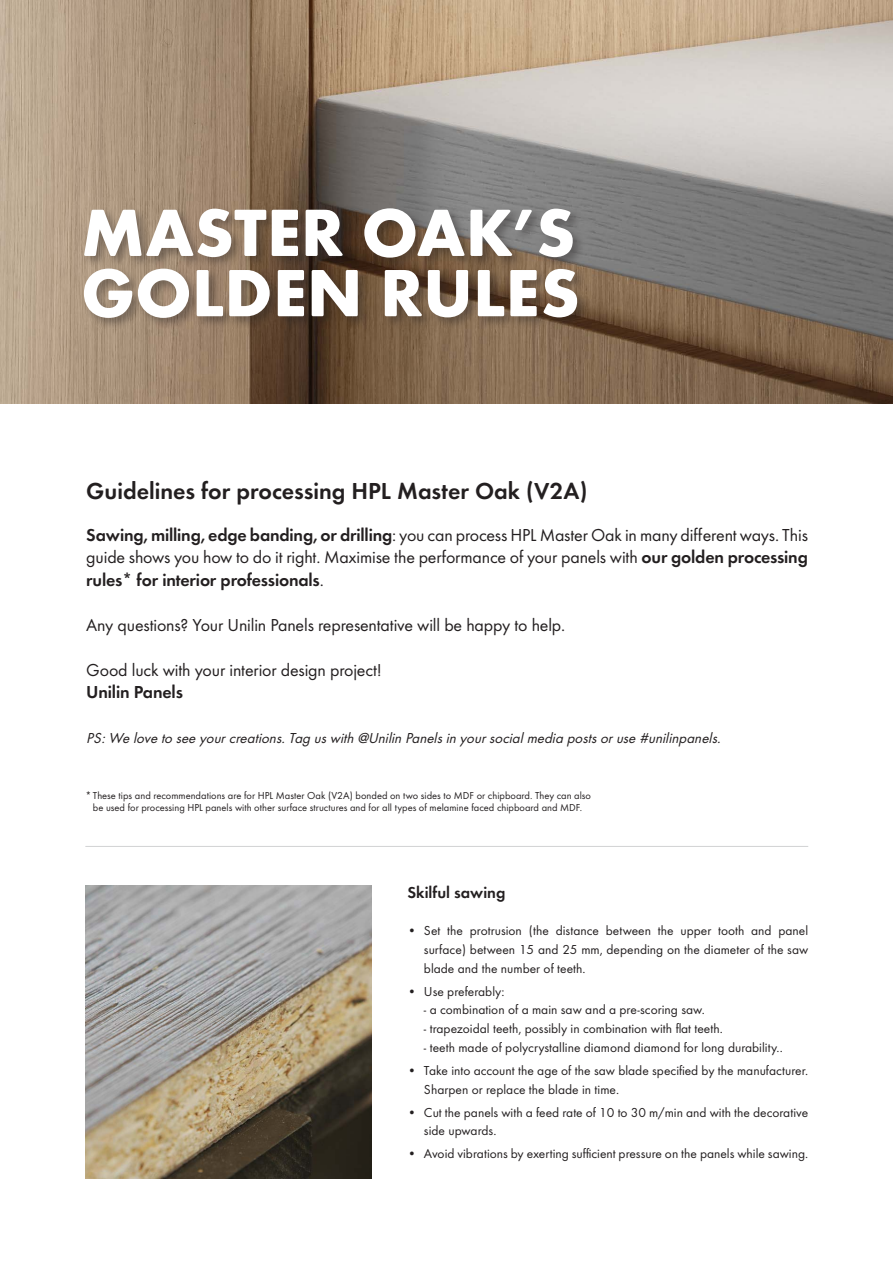
<style>
.page{position:relative;width:893px;height:1263px;background:#fff}
.page>*{position:absolute;margin:0;border:0;box-sizing:border-box;transform-origin:0 0}
.t1{font:700 69.3px "Futura Round";color:#fff}
.t2{font:600 24px "Futura Round";color:#231f20}
.t3{font:18px/22.5px "Futura Round";letter-spacing:-.01em;color:#231f20;text-align:justify}
.t4{font:600 18px "Futura Round";letter-spacing:-.01em;color:#231f20}
.t5{font:600 16.5px "Futura Round";color:#231f20}
.t6{font:italic 15px "Futura Round";color:#231f20}
.t7{font:13.5px/18.8px "Futura Round";color:#231f20}
.t8{font:10.5px/12.6px "Futura Round";color:#231f20;text-align:center}
.s1{font-weight:600}
</style>
<div class="page">
<img style="left:0;top:0;width:893px;height:404px">
<div style="left:82px;top:206px;width:508px;height:125px;background:#231f20;opacity:.37"></div>
<img style="left:85px;top:886px;width:286px;height:293px">
<hr style="left:85px;top:846px;width:723px;height:1px;background:#d1d2d4">
<p class="t1" style="left:81px;top:179px;width:496px">MASTER OAK’S</p>
<p class="t1" style="left:81px;top:240px;width:500px">GOLDEN RULES</p>
<p class="t2" style="left:86px;top:473px;width:502px">Guidelines for processing HPL Master Oak (V2A)</p>
<p class="t3" style="left:86px;top:522px;width:723px"><span class="s1">Sawing, milling, edge banding, or drilling</span>: you can process HPL Master Oak in many different ways. This guide shows you how to do it right. Maximise the performance of your panels with <span class="s1">our golden processing rules* for interior professionals</span>.</p>
<p class="t3" style="left:86px;top:612px;width:480px">Any questions? Your Unilin Panels representative will be happy to help.</p>
<p class="t3" style="left:86px;top:657px;width:297px">Good luck with your interior design project!</p>
<p class="t4" style="left:86px;top:679px;width:98px">Unilin Panels</p>
<p class="t6" style="left:86px;top:728px;width:640px">PS:Weloveto seeyourcreations.Tag uswith@UnilinPanelsinyoursocialmedia postsoruse#unilinpanels.</p>
<p class="t8" style="left:85px;top:788px;width:507px">* These tips and recommendations are for HPL Master Oak (V2A) bonded on two sides to MDF or chipboard. They can also be used for processing HPL panels with other surface structures and for all types of melamine faced chipboard and MDF.</p>
<p class="t5" style="left:407px;top:880px;width:99px">Skilful sawing</p>
<p class="t7" style="left:424px;top:920px;width:386px;text-align:justify;text-indent:-16px">• Set the protrusion (the distance between the upper tooth and panel surface) between 15 and 25 mm, depending on the diameter of the saw blade and the number of teeth.</p>
<p class="t7" style="left:407px;top:981px;width:99px">• Use preferably:</p>
<p class="t7" style="left:424px;top:999px;width:282px">- a combination of a main saw and a pre-scoring saw.</p>
<p class="t7" style="left:424px;top:1018px;width:300px">- trapezoidal teeth, possibly in combination with flat teeth.</p>
<p class="t7" style="left:424px;top:1037px;width:360px">- teeth made of polycrystalline diamond diamond for long durability..</p>
<p class="t7" style="left:424px;top:1060px;width:386px;text-indent:-16px">• Take into account the age of the saw blade specified by the manufacturer.<br>Sharpen or replace the blade in time.</p>
<p class="t7" style="left:424px;top:1102px;width:386px;text-indent:-16px">• Cut the panels with a feed rate of 10 to 30 m/min and with the decorative side upwards.</p>
<p class="t7" style="left:407px;top:1143px;width:402px">• Avoid vibrations by exerting sufficient pressure on the panels while sawing.</p>
</div>
